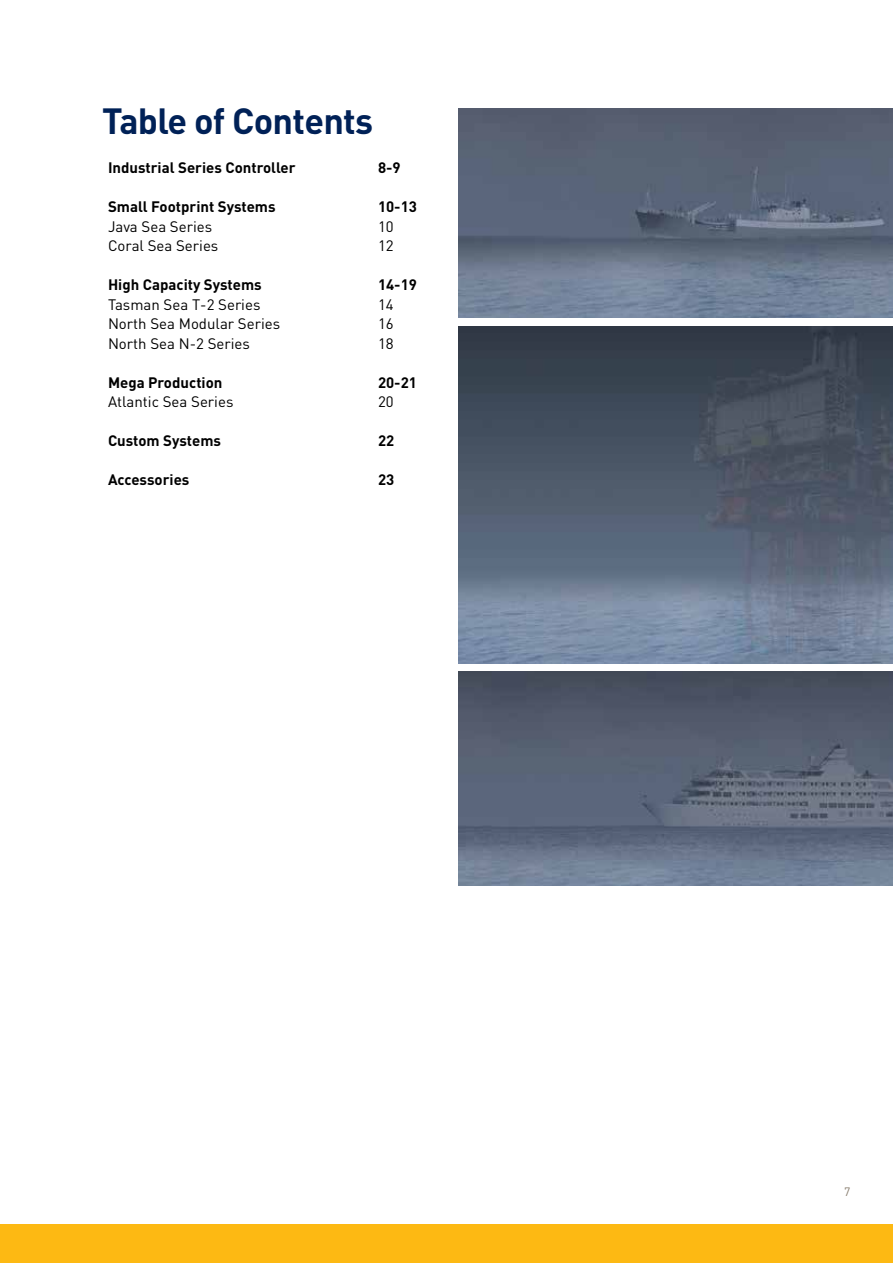
<style>
.page{position:relative;width:893px;height:1263px;background:#fff}
.page>*{position:absolute;margin:0;border:0;box-sizing:border-box;transform-origin:0 0}
.t1{font:700 36px "DINOT";letter-spacing:-.02em;color:#002157}
.t2{font:700 15px "DINOT";color:#000}
.t3{font:15px "DINOT";color:#000}
.t4{font:12px "DINOT";color:#887d6e}
</style>
<div class="page">
<div style="left:0;top:1225px;width:893px;height:38px;background:#fdb913"></div>
<img style="left:459px;top:326px;width:434px;height:337px">
<img style="left:459px;top:672px;width:434px;height:214px">
<img style="left:459px;top:108px;width:434px;height:210px">
<h1 class="t1" style="left:102px;top:97px;width:273px">Table of Contents</h1>
<p class="t2" style="left:108px;top:158px;width:189px">Industrial Series Controller</p>
<p class="t2" style="left:378px;top:158px;width:24px">8-9</p>
<p class="t2" style="left:108px;top:197px;width:169px">Small Footprint Systems</p>
<p class="t2" style="left:378px;top:197px;width:40px">10-13</p>
<p class="t3" style="left:108px;top:216px;width:106px">Java Sea Series</p>
<p class="t3" style="left:378px;top:216px;width:17px">10</p>
<p class="t3" style="left:108px;top:236px;width:112px">Coral Sea Series</p>
<p class="t3" style="left:378px;top:236px;width:17px">12</p>
<p class="t2" style="left:108px;top:275px;width:155px">High Capacity Systems</p>
<p class="t2" style="left:378px;top:275px;width:40px">14-19</p>
<p class="t3" style="left:108px;top:294px;width:154px">Tasman Sea T-2 Series</p>
<p class="t3" style="left:378px;top:294px;width:17px">14</p>
<p class="t3" style="left:108px;top:314px;width:174px">North Sea Modular Series</p>
<p class="t3" style="left:378px;top:314px;width:17px">16</p>
<p class="t3" style="left:108px;top:333px;width:143px">North Sea N-2 Series</p>
<p class="t3" style="left:378px;top:333px;width:17px">18</p>
<p class="t2" style="left:108px;top:372px;width:116px">Mega Production</p>
<p class="t2" style="left:378px;top:372px;width:40px">20-21</p>
<p class="t3" style="left:108px;top:392px;width:127px">Atlantic Sea Series</p>
<p class="t3" style="left:378px;top:392px;width:17px">20</p>
<p class="t2" style="left:108px;top:431px;width:115px">Custom Systems</p>
<p class="t2" style="left:378px;top:431px;width:18px">22</p>
<p class="t2" style="left:108px;top:470px;width:83px">Accessories</p>
<p class="t2" style="left:378px;top:470px;width:18px">23</p>
<p class="t4" style="left:844px;top:1184px;width:8px">7</p>
</div>
